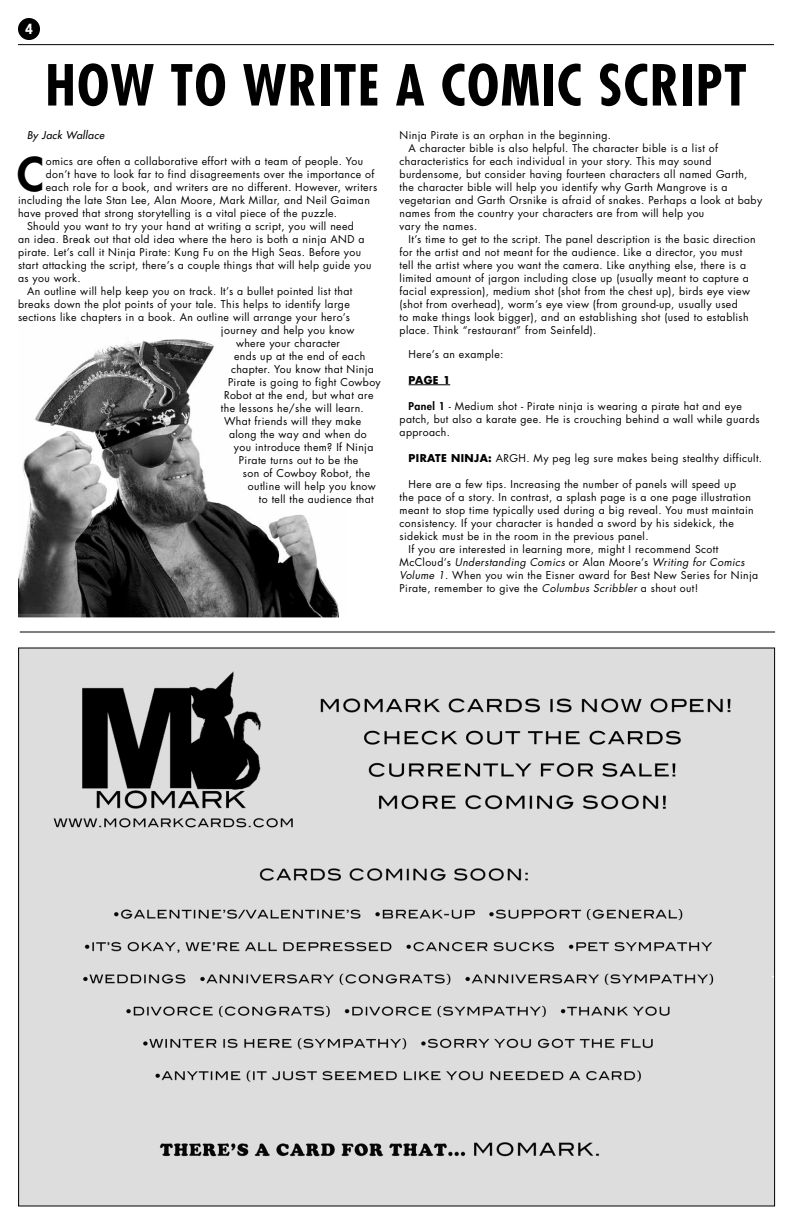
<style>
.page{position:relative;width:792px;height:1224px;background:#fff}
.page>*{position:absolute;margin:0;border:0;box-sizing:border-box;transform-origin:0 0}
.t1{font:700 condensed 55px "Futura";letter-spacing:.025em;color:#000}
.t2{font:800 45px "Futura";color:#000}
.t3{font:15.3px "Coolvetica Rg";color:#fff}
.t4{font:10.5px/13px "Futura";letter-spacing:.035em;color:#000}
.t5{font:italic 10.5px "Futura";letter-spacing:.035em;color:#000}
.t6{font:italic 10.5px "Futura";letter-spacing:.035em;color:#000}
.t7{font:700 10.5px "Futura";color:#000}
.s1{font-weight:800}
.s2{font-weight:700}
.s3{font-style:normal}
.s4{font-style:italic}
</style>
<div class="page">
<img style="left:19px;top:339px;width:320px;height:279px">
<hr style="left:409px;top:385px;width:41px;height:1px;background:#000">
<div style="left:18px;top:18px;width:22px;height:22px;background:#000;border-radius:50%"></div>
<hr style="left:18px;top:44px;width:756px;height:1px;background:#000">
<img style="left:20px;top:650px;width:753px;height:554px">
<hr style="left:20px;top:632px;width:755px;height:1px;background:#000">
<h3 class="t3" style="left:25px;top:20px;width:9px">4</h3>
<h1 class="t1" style="left:45px;top:51px;width:703px">HOW TO WRITE A COMIC SCRIPT</h1>
<p class="t6" style="left:27px;top:128px;width:79px">By Jack Wallace</p>
<h2 class="t2" style="left:17px;top:146px;width:29px">C</h2>
<p class="t4" style="left:46px;top:155px;width:319px">omics are often a collaborative effort with a team of people. You</p>
<p class="t4" style="left:46px;top:168px;width:330px">don’t have to look far to find disagreements over the importance of</p>
<p class="t4" style="left:46px;top:181px;width:333px">each role for a book, and writers are no different. However, writers</p>
<p class="t4" style="left:18px;top:194px;width:353px">including the late Stan Lee, Alan Moore, Mark Millar, and Neil Gaiman</p>
<p class="t4" style="left:18px;top:207px;width:321px">have proved that strong storytelling is a vital piece of the puzzle.</p>
<p class="t4" style="left:27px;top:220px;width:328px">Should you want to try your hand at writing a script, you will need</p>
<p class="t4" style="left:18px;top:233px;width:348px">an idea. Break out that old idea where the hero is both a ninja AND a</p>
<p class="t4" style="left:18px;top:246px;width:345px">pirate. Let’s call it Ninja Pirate: Kung Fu on the High Seas. Before you</p>
<p class="t4" style="left:18px;top:259px;width:355px">start attacking the script, there’s a couple things that will help guide you</p>
<p class="t4" style="left:18px;top:272px;width:64px">as you work.</p>
<p class="t4" style="left:27px;top:285px;width:327px">An outline will help keep you on track. It’s a bullet pointed list that</p>
<p class="t4" style="left:18px;top:298px;width:333px">breaks down the plot points of your tale. This helps to identify large</p>
<p class="t4" style="left:18px;top:311px;width:334px">sections like chapters in a book. An outline will arrange your hero’s</p>
<p class="t4" style="left:221px;top:324px;width:135px">journey and help you know</p>
<p class="t4" style="left:236px;top:337px;width:106px">where your character</p>
<p class="t4" style="left:234px;top:350px;width:133px">ends up at the end of each</p>
<p class="t4" style="left:231px;top:363px;width:144px">chapter. You know that Ninja</p>
<p class="t4" style="left:228px;top:376px;width:154px">Pirate is going to fight Cowboy</p>
<p class="t4" style="left:224px;top:389px;width:151px">Robot at the end, but what are</p>
<p class="t4" style="left:221px;top:402px;width:144px">the lessons he/she will learn.</p>
<p class="t4" style="left:224px;top:415px;width:139px">What friends will they make</p>
<p class="t4" style="left:229px;top:428px;width:139px">along the way and when do</p>
<p class="t4" style="left:234px;top:441px;width:141px">you introduce them? If Ninja</p>
<p class="t4" style="left:239px;top:454px;width:121px">Pirate turns out to be the</p>
<p class="t4" style="left:243px;top:467px;width:129px">son of Cowboy Robot, the</p>
<p class="t4" style="left:248px;top:480px;width:129px">outline will help you know</p>
<p class="t4" style="left:259px;top:493px;width:116px">to tell the audience that</p>
<p class="t4" style="left:400px;top:128px;width:213px">Ninja Pirate is an orphan in the beginning.</p>
<p class="t4" style="left:409px;top:141px;width:311px">A character bible is also helpful. The character bible is a list of</p>
<p class="t4" style="left:400px;top:154px;width:313px">characteristics for each individual in your story. This may sound</p>
<p class="t4" style="left:400px;top:167px;width:349px">burdensome, but consider having fourteen characters all named Garth,</p>
<p class="t4" style="left:400px;top:180px;width:329px">the character bible will help you identify why Garth Mangrove is a</p>
<p class="t4" style="left:400px;top:193px;width:364px">vegetarian and Garth Orsnike is afraid of snakes. Perhaps a look at baby</p>
<p class="t4" style="left:400px;top:206px;width:306px">names from the country your characters are from will help you</p>
<p class="t4" style="left:400px;top:219px;width:79px">vary the names.</p>
<p class="t4" style="left:409px;top:232px;width:348px">It’s time to get to the script. The panel description is the basic direction</p>
<p class="t4" style="left:400px;top:245px;width:344px">for the artist and not meant for the audience. Like a director, you must</p>
<p class="t4" style="left:400px;top:258px;width:348px">tell the artist where you want the camera. Like anything else, there is a</p>
<p class="t4" style="left:400px;top:271px;width:351px">limited amount of jargon including close up (usually meant to capture a</p>
<p class="t4" style="left:400px;top:284px;width:352px">facial expression), medium shot (shot from the chest up), birds eye view</p>
<p class="t4" style="left:400px;top:297px;width:340px">(shot from overhead), worm’s eye view (from ground-up, usually used</p>
<p class="t4" style="left:400px;top:310px;width:351px">to make things look bigger), and an establishing shot (used to establish</p>
<p class="t4" style="left:400px;top:323px;width:198px">place. Think “restaurant” from Seinfeld).</p>
<p class="t4" style="left:409px;top:347px;width:96px">Here’s an example:</p>
<p class="t7" style="left:409px;top:373px;width:43px">PAGE 1</p>
<p class="t4" style="left:400px;top:399px;width:362px;text-indent:9px"><span class="s1">Panel 1</span> - Medium shot - Pirate ninja is wearing a pirate hat and eye patch, but also a karate gee. He is crouching behind a wall while guards approach.</p>
<p class="t4" style="left:409px;top:451px;width:355px"><span class="s2">PIRATE NINJA:</span> ARGH. My peg leg sure makes being stealthy difficult.</p>
<p class="t4" style="left:409px;top:477px;width:329px">Here are a few tips. Increasing the number of panels will speed up</p>
<p class="t4" style="left:400px;top:490px;width:353px">the pace of a story. In contrast, a splash page is a one page illustration</p>
<p class="t4" style="left:400px;top:503px;width:356px">meant to stop time typically used during a big reveal. You must maintain</p>
<p class="t4" style="left:400px;top:516px;width:336px">consistency. If your character is handed a sword by his sidekick, the</p>
<p class="t4" style="left:400px;top:529px;width:251px">sidekick must be in the room in the previous panel.</p>
<p class="t4" style="left:409px;top:542px;width:311px">If you are interested in learning more, might I recommend Scott</p>
<p class="t5" style="left:400px;top:555px;width:347px"><span class="s3">McCloud’s</span> Understanding Comics <span class="s3">or Alan Moore’s</span> Writing for Comics</p>
<p class="t4" style="left:400px;top:568px;width:360px"><span class="s4">Volume 1</span>. When you win the Eisner award for Best New Series for Ninja</p>
<p class="t4" style="left:400px;top:581px;width:300px">Pirate, remember to give the <span class="s4">Columbus Scribbler</span> a shout out!</p>
</div>
